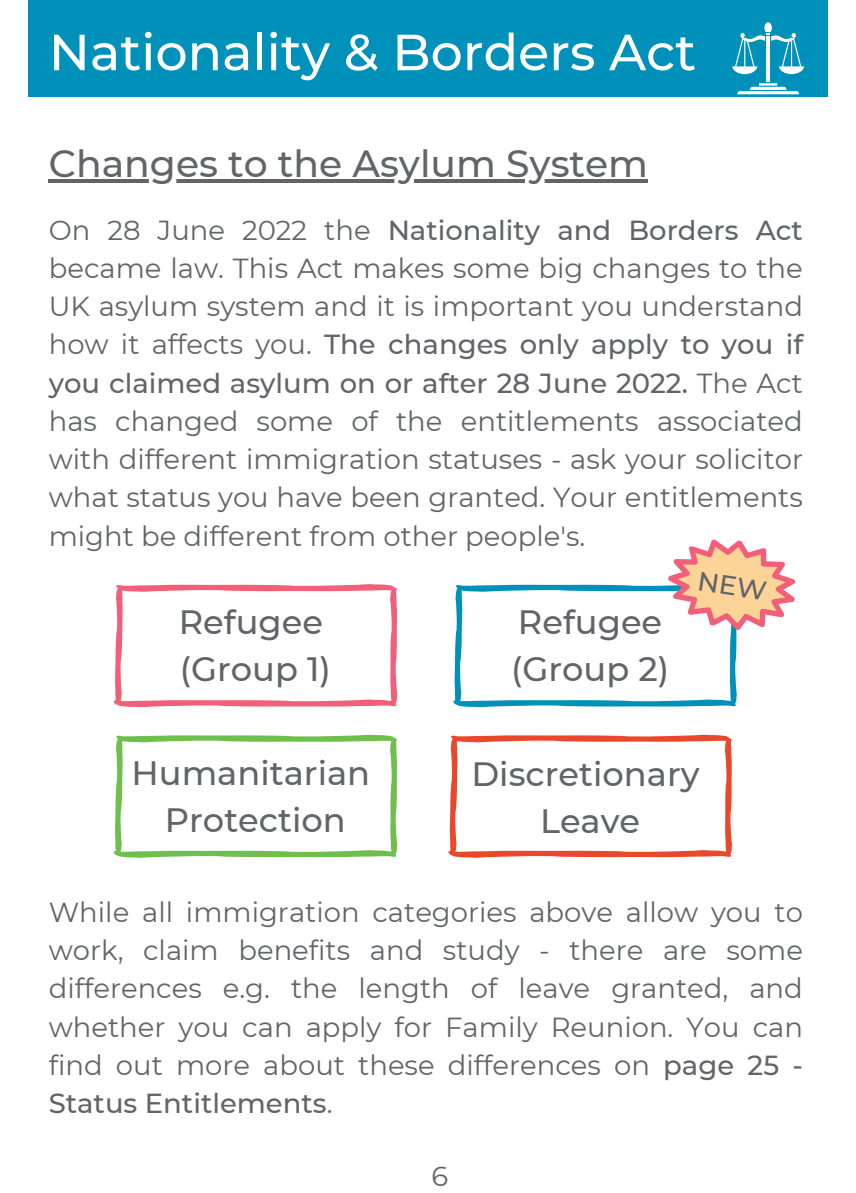
<style>
.page{position:relative;width:856px;height:1193px;background:#fff}
.page>*{position:absolute;margin:0;border:0;box-sizing:border-box;transform-origin:0 0}
.t1{font:500 50.7px "Montserrat";color:#fff}
.t2{font:500 37.75px "Montserrat";color:#626469}
.t3{font:500 33.7px/47px "Montserrat";color:#626469}
.t4{font:27.5px/38.2px "Montserrat";color:#626469;text-align:justify}
.s1{font-weight:500}
</style>
<div class="page">
<svg style="left:113px;top:584px;width:284px;height:123px"></svg>
<svg style="left:113px;top:734px;width:284px;height:123px"></svg>
<svg style="left:448px;top:734px;width:284px;height:123px"></svg>
<div style="left:28px;top:0;width:800px;height:96px;background:#0091ba"></div>
<hr style="left:766px;top:36px;width:4px;height:46px;background:#fff">
<svg style="left:737px;top:83px;width:62px;height:11px"></svg>
<svg style="left:732px;top:22px;width:72px;height:52px"></svg>
<hr style="left:49px;top:179px;width:599px;height:3px;background:#626469">
<svg style="left:453px;top:539px;width:342px;height:168px"></svg>
<h1 class="t1" style="left:49px;top:21px;width:649px">Nationality &amp; Borders Act</h1>
<h2 class="t2" style="left:49px;top:140px;width:601px">Changes to the Asylum System</h2>
<p class="t4" style="left:49px;top:210px;width:756px">On 28 June 2022 the <span class="s1">Nationality and Borders Act </span>became law. This Act makes some big changes to the UK asylum system and it is important you understand how it affects you. <span class="s1">The changes only apply to you if you claimed asylum on or after 28 June 2022.</span> The Act has changed some of the entitlements associated with different immigration statuses - ask your solicitor what status you have been granted. Your entitlements might be different from other people's.</p>
<p class="t3" style="left:179px;top:598px;width:154px">Refugee (Group 1)</p>
<p class="t3" style="left:511px;top:598px;width:160px">Refugee (Group 2)</p>
<p class="t3" style="left:131px;top:748px;width:240px;text-align:center">Humanitarian<br>Protection</p>
<p class="t3" style="left:471px;top:749px;width:230px;text-align:center">Discretionary<br>Leave</p>
<p class="t4" style="left:49px;top:892px;width:756px">While all immigration categories above allow you to work, claim benefits and study - there are some differences e.g. the length of leave granted, and whether you can apply for Family Reunion. You can find out more about these differences on <span class="s1">page 25 - Status Entitlements</span>.</p>
<p class="t4" style="left:431px;top:1156px;width:18px">6</p>
</div>
